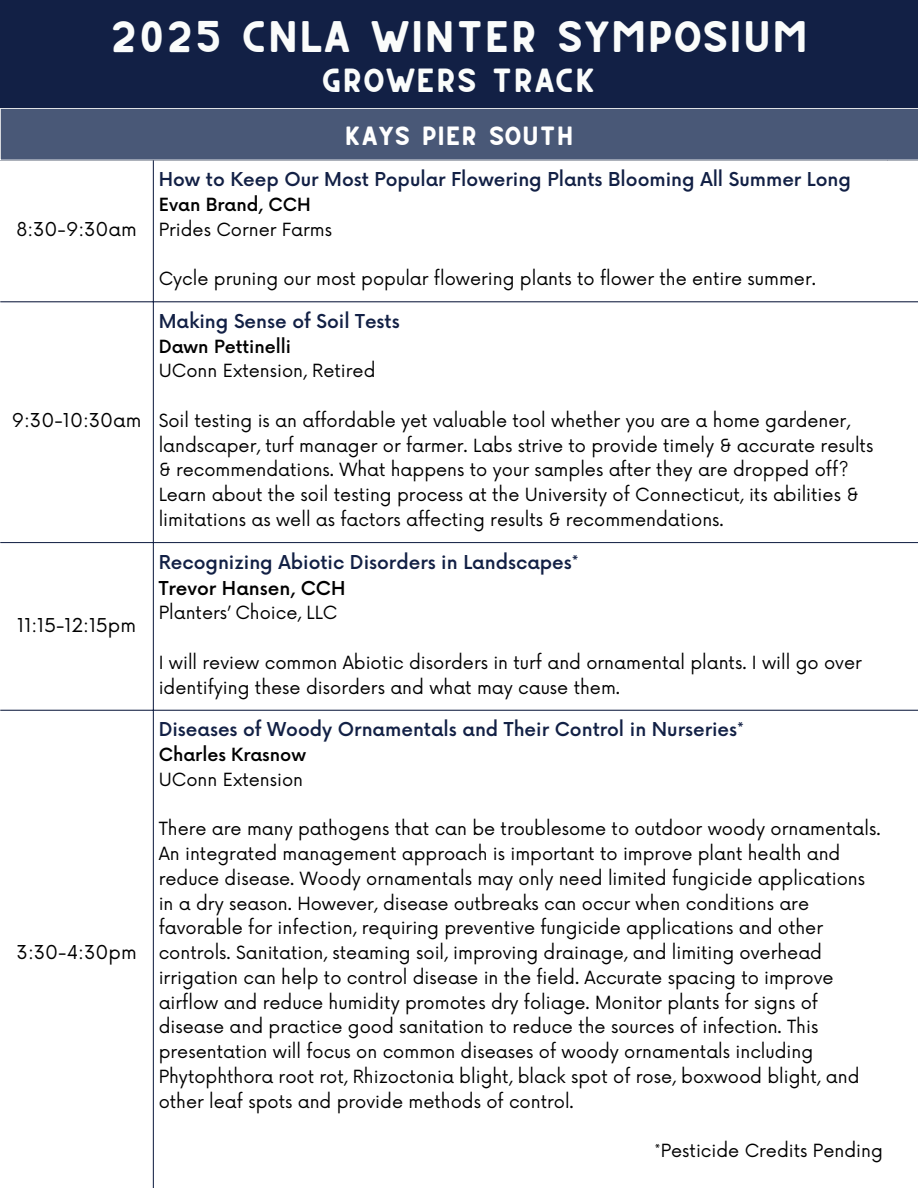
<style>
.page{position:relative;width:918px;height:1188px;background:#fff}
.page>*{position:absolute;margin:0;border:0;box-sizing:border-box;transform-origin:0 0}
.t1{font:31.05px "CS Gordon Rounded";color:#fafcfb}
.t2{font:23.55px "CS Gordon Rounded";color:#fafcfb}
.t3{font:500 18.75px "Now";color:#122045}
.t4{font:18.75px "Now";color:#000}
.t5{font:500 18.75px "Now";color:#000}
.t6{font:18.6px "CS Gordon Rounded";color:#fff}
.t7{font:17.7px/24.8px "Now";color:#000}
.t8{font:500 17.7px "Now";color:#000}
</style>
<div class="page">
<div style="left:0;top:108px;width:918px;height:52px;background:#495877"></div>
<hr style="left:0;top:109px;width:1px;height:51px;background:#fff">
<hr style="left:153px;top:160px;width:1px;height:1028px;background:#122045">
<hr style="left:0;top:302px;width:888px;height:1px;background:#122045">
<hr style="left:0;top:542px;width:888px;height:1px;background:#122045">
<hr style="left:0;top:710px;width:888px;height:1px;background:#122045">
<hr style="left:0;top:1187px;width:888px;height:1px;background:#122045">
<hr style="left:0;top:108px;width:918px;height:1px;background:#fff">
<hr style="left:888px;top:301px;width:30px;height:1px;background:#122045">
<hr style="left:888px;top:542px;width:30px;height:1px;background:#122045">
<hr style="left:888px;top:710px;width:30px;height:1px;background:#122045">
<hr style="left:888px;top:1187px;width:30px;height:1px;background:#122045">
<div style="left:0;top:0;width:918px;height:108px;background:#122045"></div>
<p class="t1" style="left:110px;top:24px;width:700px">2025 CNLA WINTER SYMPOSIUM</p>
<p class="t2" style="left:322px;top:70px;width:276px">GROWERS TRACK</p>
<p class="t4" style="left:16px;top:219px;width:122px">8:30-9:30am</p>
<p class="t4" style="left:12px;top:410px;width:131px">9:30-10:30am</p>
<p class="t4" style="left:17px;top:615px;width:120px">11:15-12:15pm</p>
<p class="t4" style="left:17px;top:942px;width:122px">3:30-4:30pm</p>
<h1 class="t6" style="left:345px;top:127px;width:231px">KAYS PIER SOUTH</h1>
<p class="t3" style="left:159px;top:169px;width:694px">How to Keep Our Most Popular Flowering Plants Blooming All Summer Long</p>
<p class="t8" style="left:159px;top:195px;width:154px">Evan Brand, CCH</p>
<p class="t7" style="left:159px;top:218px;width:175px">Prides Corner Farms</p>
<p class="t7" style="left:159px;top:267px;width:659px">Cycle pruning our most popular flowering plants to flower the entire summer.</p>
<p class="t3" style="left:159px;top:311px;width:242px">Making Sense of Soil Tests</p>
<p class="t8" style="left:159px;top:337px;width:134px">Dawn Pettinelli</p>
<p class="t7" style="left:159px;top:360px;width:218px">UConn Extension, Retired</p>
<p class="t7" style="left:159px;top:409px;width:716px">Soil testing is an affordable yet valuable tool whether you are a home gardener, landscaper, turf manager or farmer. Labs strive to provide timely &amp; accurate results &amp; recommendations. What happens to your samples after they are dropped off?<br>Learn about the soil testing process at the University of Connecticut, its abilities &amp; limitations as well as factors affecting results &amp; recommendations.</p>
<p class="t3" style="left:159px;top:552px;width:421px">Recognizing Abiotic Disorders in Landscapes*</p>
<p class="t5" style="left:159px;top:578px;width:188px">Trevor Hansen, CCH</p>
<p class="t7" style="left:159px;top:601px;width:180px">Planters’ Choice, LLC</p>
<p class="t7" style="left:159px;top:651px;width:705px">I will review common Abiotic disorders in turf and ornamental plants. I will go over identifying these disorders and what may cause them.</p>
<p class="t3" style="left:159px;top:719px;width:587px">Diseases of Woody Ornamentals and Their Control in Nurseries*</p>
<p class="t8" style="left:159px;top:745px;width:149px">Charles Krasnow</p>
<p class="t7" style="left:159px;top:768px;width:146px">UConn Extension</p>
<p class="t7" style="left:159px;top:817px;width:723px">There are many pathogens that can be troublesome to outdoor woody ornamentals.<br>An integrated management approach is important to improve plant health and reduce disease. Woody ornamentals may only need limited fungicide applications in a dry season. However, disease outbreaks can occur when conditions are favorable for infection, requiring preventive fungicide applications and other controls. Sanitation, steaming soil, improving drainage, and limiting overhead irrigation can help to control disease in the field. Accurate spacing to improve airflow and reduce humidity promotes dry foliage. Monitor plants for signs of disease and practice good sanitation to reduce the sources of infection. This presentation will focus on common diseases of woody ornamentals including Phytophthora root rot, Rhizoctonia blight, black spot of rose, boxwood blight, and other leaf spots and provide methods of control.</p>
<p class="t7" style="left:654px;top:1139px;width:230px">*Pesticide Credits Pending</p>
</div>
